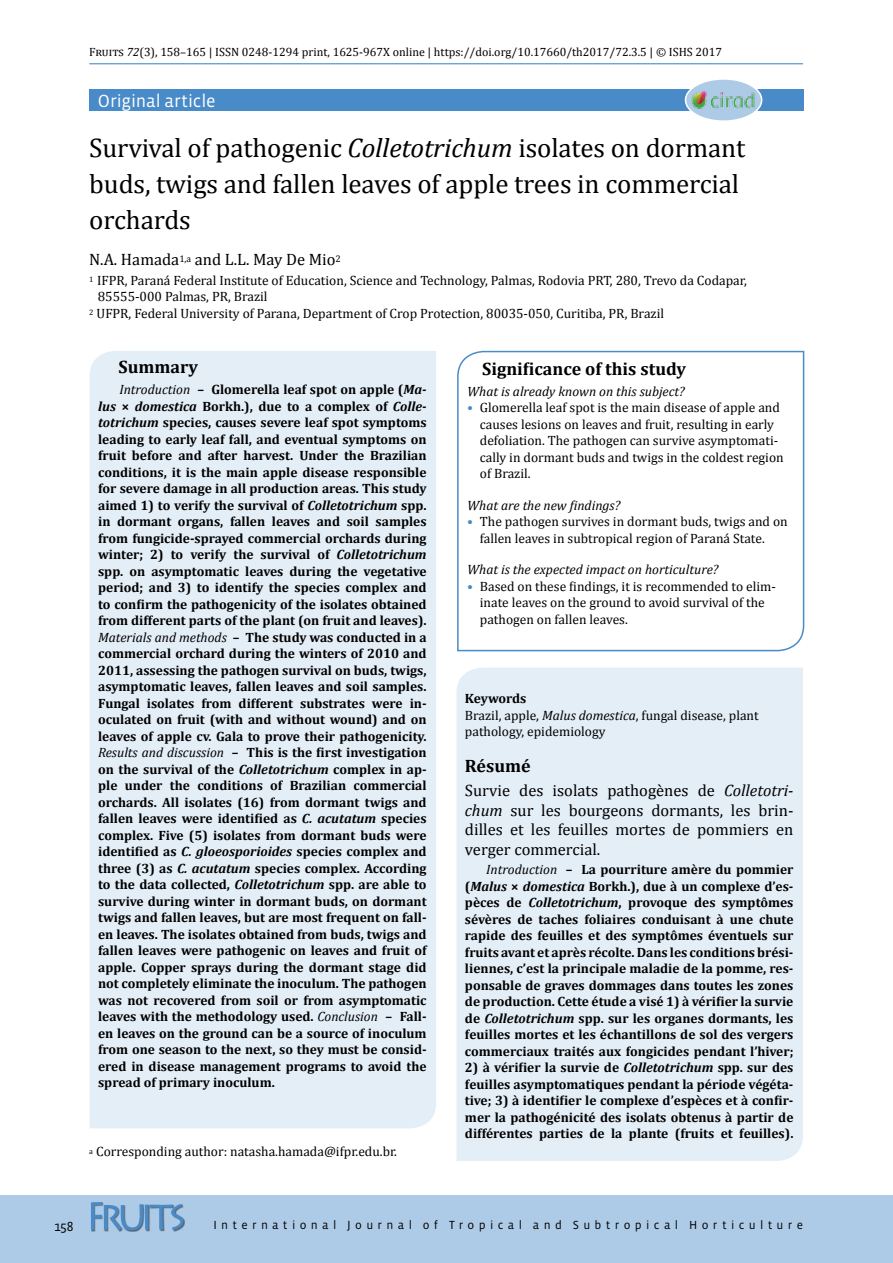
<style>
.page{position:relative;width:893px;height:1263px;background:#fff}
.page>*{position:absolute;margin:0;border:0;box-sizing:border-box;transform-origin:0 0}
.t1{font:27px/36px "Cambria";letter-spacing:-.005em;color:#000}
.t2{font:700 18px "Cambria";color:#000}
.t3{font:18px "Vista Sans OT";letter-spacing:-.01em;color:#fff}
.t4{font:16.5px/19.5px "Cambria";color:#000;text-align:justify}
.t5{font:700 13.5px/16.5px "Cambria";color:#000;text-align:justify}
.t6{font:13.5px/16.5px "Cambria";color:#000}
.t7{font:italic 13.5px "Cambria";color:#000}
.t8{font:13.5px "Vista Sans OT";color:#000}
.t9{font:12px "Cambria";color:#000}
.t10{font:12px "Vista Sans OT";letter-spacing:.365em;color:#000}
.s1{font-style:italic}
.s2{font-weight:400;font-style:italic}
.s3{color:#498bc9}
.s4{font-weight:700}
</style>
<div class="page">
<div style="left:0;top:1195px;width:893px;height:68px;background:#adcbe7"></div>
<hr style="left:89px;top:63px;width:714px;height:1px;background:#498bc9">
<div style="left:91px;top:1202px;width:94px;height:30px;background:#000;opacity:.5"></div>
<svg style="left:91px;top:1202px;width:93px;height:28px"></svg>
<div style="left:89px;top:89px;width:715px;height:22px;background:#498bc9"></div>
<div style="left:90px;top:351px;width:346px;height:777px;background:#e4eef7"></div>
<div style="left:456px;top:668px;width:347px;height:493px;background:#e4eef7"></div>
<div style="left:685px;top:79px;width:77px;height:42px;background:#adcbe7;border-radius:50%"></div>
<img style="left:689px;top:90px;width:70px;height:20px">
<div style="left:685px;top:78px;width:77px;height:44px;border:2px solid #fff;border-radius:50%"></div>
<svg style="left:457px;top:350px;width:348px;height:302px"></svg>
<p class="t9" style="left:89px;top:45px;width:634px">Fruits <span class="s1">72</span>(3), 158–165 | ISSN 0248-1294 print, 1625-967X online | https://doi.org/10.17660/th2017/72.3.5 | © ISHS 2017</p>
<h2 class="t3" style="left:98px;top:91px;width:119px">Original article</h2>
<h1 class="t1" style="left:89px;top:130px;width:657px">Survival of pathogenic <span class="s1">Colletotrichum</span> isolates on dormant buds, twigs and fallen leaves of apple trees in commercial orchards</h1>
<p class="t4" style="left:89px;top:250px;width:253px">N.A. Hamada<sup>1,a</sup> and L.L. May De Mio<sup>2</sup></p>
<p class="t6" style="left:89px;top:272px;width:659px"><sup>1</sup> IFPR, Paraná Federal Institute of Education, Science and Technology, Palmas, Rodovia PRT, 280, Trevo da Codapar,</p>
<p class="t6" style="left:98px;top:288px;width:171px">85555-000 Palmas, PR, Brazil</p>
<p class="t6" style="left:89px;top:305px;width:576px"><sup>2</sup> UFPR, Federal University of Parana, Department of Crop Protection, 80035-050, Curitiba, PR, Brazil</p>
<h2 class="t2" style="left:119px;top:354px;width:81px">Summary</h2>
<p class="t5" style="left:98px;top:381px;width:330px;text-indent:21px"><span class="s2">Introduction</span> – Glomerella leaf spot on apple (<span class="s1">Ma&shy;lus</span> × <span class="s1">domestica</span> Borkh.), due to a complex of <span class="s1">Colle&shy;totrichum</span> species, causes severe leaf spot symptoms leading to early leaf fall, and eventual symptoms on fruit before and after harvest. Under the Brazilian conditions, it is the main apple disease responsible for severe damage in all production areas. This study aimed 1) to verify the survival of <span class="s1">Colletotrichum</span> spp. in dormant organs, fallen leaves and soil samples from fungicide-sprayed commercial orchards during winter; 2) to verify the survival of <span class="s1">Colletotrichum </span>spp. on asymptomatic leaves during the vegetative period; and 3) to identify the species complex and to confirm the pathogenicity of the isolates obtained from different parts of the plant (on fruit and leaves).<br><span class="s2">Materials and methods</span> – The study was conducted in a commercial orchard during the winters of 2010 and 2011, assessing the pathogen survival on buds, twigs, asymptomatic leaves, fallen leaves and soil samples.<br>Fungal isolates from different substrates were in&shy;oculated on fruit (with and without wound) and on leaves of apple cv. Gala to prove their pathogenicity.<br><span class="s2">Results and discussion</span> – This is the first investigation on the survival of the <span class="s1">Colletotrichum</span> complex in ap&shy;ple under the conditions of Brazilian commercial orchards. All isolates (16) from dormant twigs and fallen leaves were identified as <span class="s1">C. acutatum</span> species complex. Five (5) isolates from dormant buds were identified as <span class="s1">C. gloeosporioides</span> species complex and three (3) as <span class="s1">C. acutatum</span> species complex. According to the data collected, <span class="s1">Colletotrichum</span> spp. are able to survive during winter in dormant buds, on dormant twigs and fallen leaves, but are most frequent on fall&shy;en leaves. The isolates obtained from buds, twigs and fallen leaves were pathogenic on leaves and fruit of apple. Copper sprays during the dormant stage did not completely eliminate the inoculum. The pathogen was not recovered from soil or from asymptomatic leaves with the methodology used. <span class="s2">Conclusion</span> – Fall&shy;en leaves on the ground can be a source of inoculum from one season to the next, so they must be consid&shy;ered in disease management programs to avoid the spread of primary inoculum.</p>
<p class="t6" style="left:89px;top:1143px;width:309px"><sup>a</sup> Corresponding author: natasha.hamada@ifpr.edu.br.</p>
<h2 class="t2" style="left:482px;top:356px;width:205px">Significance of this study</h2>
<p class="t7" style="left:467px;top:382px;width:219px">What is already known on this subject?</p>
<p class="t6" style="left:480px;top:399px;width:305px;text-indent:-13px"><span class="s3">•</span> Glomerella leaf spot is the main disease of apple and causes lesions on leaves and fruit, resulting in early defoliation. The pathogen can survive asymptomati&shy;cally in dormant buds and twigs in the coldest region of Brazil.</p>
<p class="t7" style="left:467px;top:496px;width:155px">What are the new findings?</p>
<p class="t6" style="left:480px;top:513px;width:309px;text-indent:-13px"><span class="s3">•</span> The pathogen survives in dormant buds, twigs and on fallen leaves in subtropical region of Paraná State.</p>
<p class="t7" style="left:467px;top:560px;width:253px">What is the expected impact on horticulture?</p>
<p class="t6" style="left:480px;top:578px;width:298px;text-indent:-13px"><span class="s3">•</span> Based on these findings, it is recommended to elim&shy;inate leaves on the ground to avoid survival of the pathogen on fallen leaves.</p>
<p class="t6" style="left:465px;top:690px;width:295px"><span class="s4">Keywords<br></span>Brazil, apple, <span class="s1">Malus domestica</span>, fungal disease, plant pathology, epidemiology</p>
<h2 class="t2" style="left:465px;top:753px;width:67px">Résumé</h2>
<p class="t4" style="left:465px;top:781px;width:330px">Survie des isolats pathogènes de <span class="s1">Colletotri&shy;chum</span> sur les bourgeons dormants, les brin&shy;dilles et les feuilles mortes de pommiers en verger commercial.</p>
<p class="t5" style="left:465px;top:861px;width:330px;text-indent:21px"><span class="s2">Introduction</span> – La pourriture amère du pommier (<span class="s1">Malus</span> × <span class="s1">domestica</span> Borkh.), due à un complexe d’es&shy;pèces de <span class="s1">Colletotrichum</span>, provoque des symptômes sévères de taches foliaires conduisant à une chute rapide des feuilles et des symptômes éventuels sur fruits avant et après récolte. Dans les conditions brési&shy;liennes, c’est la principale maladie de la pomme, res&shy;ponsable de graves dommages dans toutes les zones de production. Cette étude a visé 1) à vérifier la survie de <span class="s1">Colletotrichum</span> spp. sur les organes dormants, les feuilles mortes et les échantillons de sol des vergers commerciaux traités aux fongicides pendant l’hiver;</p>
<p class="t5" style="left:465px;top:1059px;width:330px">2) à vérifier la survie de <span class="s1">Colletotrichum</span> spp. sur des feuilles asymptomatiques pendant la période végéta&shy;tive; 3) à identifier le complexe d’espèces et à confir&shy;mer la pathogénicité des isolats obtenus à partir de différentes parties de la plante (fruits et feuilles).</p>
<p class="t8" style="left:54px;top:1219px;width:21px">158</p>
<p class="t10" style="left:213px;top:1219px;width:591px">International Journal of Tropical and Subtropical Horticulture</p>
</div>
